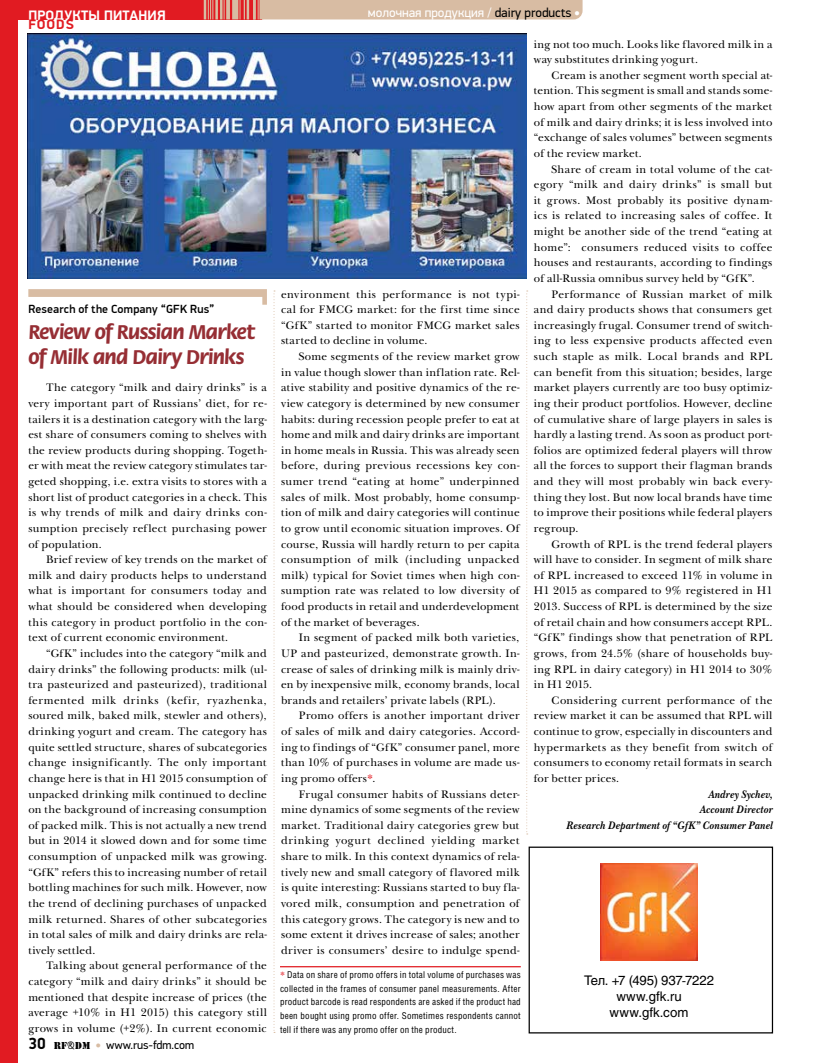
<style>
.page{position:relative;width:815px;height:1063px;background:#fff}
.page>*{position:absolute;margin:0;border:0;box-sizing:border-box;transform-origin:0 0}
.t1{font:700 21.25px/25.5px "Flora ITC";letter-spacing:-.03em;color:#962e34}
.t2{font:700 13.75px "PF Din Display Pro";letter-spacing:.015em;color:#fff}
.t3{font:700 13.75px "PF Din Display Pro";letter-spacing:.07em;color:#e11b22}
.t4{font:13.12px/15.8px "Helios";color:#000;text-align:center}
.t5{font:13.12px "PF Din Display Pro";color:#fff}
.t6{font:500 11.88px "PF Din Display Pro";letter-spacing:.015em;color:#000}
.t7{font:11.88px "PF Din Display Pro";color:#000}
.t8{font:11.25px/15.6px "New Baskerville ITC";letter-spacing:.02em;color:#000;text-align:justify}
.t9{font:italic 700 11.25px/15.6px "New Baskerville ITC";letter-spacing:.025em;color:#000;text-align:right;scale:.9 1}
.t10{font:9.38px/13.8px "Helios Cond";letter-spacing:.02em;color:#000;text-align:justify}
.s1{color:#000}
.s2{font-family:"Helios"}
.s3{font-weight:700;color:#e11b22}
.s4{font-family:"New Baskerville ITC";font-weight:700;color:#e11b22}
.s5{font-weight:700;font-size:16.25px}
.s6{font-family:"Stencil Std";font-size:9.38px}
.s7{font-size:9.38px}
.s8{font-family:"Helios";font-size:12.5px;color:#d8bca3}
</style>
<div class="page">
<div style="left:0;top:0;width:262px;height:19px;background:#e11b22"></div>
<div style="left:0;top:0;width:18px;height:1063px;background:#e11b22"></div>
<svg style="left:204px;top:0;width:10px;height:19px"></svg>
<hr style="left:215px;top:0;width:3px;height:19px;background:#d8bca3">
<hr style="left:220px;top:0;width:3px;height:19px;background:#d8bca3">
<svg style="left:224px;top:0;width:1px;height:19px"></svg>
<svg style="left:226px;top:0;width:4px;height:19px"></svg>
<div style="left:232px;top:0;width:6px;height:19px;background:#d8bca3"></div>
<div style="left:240px;top:0;width:343px;height:19px;background:#d8bca3"></div>
<svg style="left:259px;top:0;width:4px;height:19px"></svg>
<img style="left:27px;top:34px;width:500px;height:244px">
<hr style="left:280px;top:966px;width:241px;height:1px;background:#e11b22">
<img style="left:601px;top:864px;width:97px;height:97px">
<div style="left:529px;top:847px;width:244px;height:186px;border:1px solid #000"></div>
<svg style="left:526px;top:291px;width:2px;height:544px"></svg>
<svg style="left:274px;top:291px;width:1px;height:742px"></svg>
<svg style="left:28px;top:289px;width:239px;height:16px"></svg>
<p class="t2" style="left:28px;top:7px;width:139px">ПРОДУКТЫ ПИТАНИЯ</p>
<p class="t3" style="left:28px;top:16px;width:47px">FOODS</p>
<p class="t5" style="left:368px;top:5px;width:213px">молочная продукция / <span class="s1">dairy products</span> <span class="s2">•</span></p>
<p class="t8" style="left:534px;top:36px;width:240px">ing not too much. Looks like flavored milk in a way substitutes drinking yogurt.</p>
<p class="t8" style="left:534px;top:68px;width:240px;text-indent:18px">Cream is another segment worth special at&shy;tention. This segment is small and stands some&shy;how apart from other segments of the market of milk and dairy drinks; it is less involved into “exchange of sales volumes” between segments of the review market.</p>
<p class="t8" style="left:534px;top:161px;width:240px;text-indent:18px">Share of cream in total volume of the cat&shy;egory “milk and dairy drinks” is small but it grows. Most probably its positive dynam&shy;ics is related to increasing sales of coffee. It might be another side of the trend “eating at home”: consumers reduced visits to coffee houses and restaurants, according to findings of all-Russia omnibus survey held by “GfK”.</p>
<p class="t8" style="left:534px;top:286px;width:240px;text-indent:18px">Performance of Russian market of milk and dairy products shows that consumers get increasingly frugal. Consumer trend of switch&shy;ing to less expensive products affected even such staple as milk. Local brands and RPL can benefit from this situation; besides, large market players currently are too busy optimiz&shy;ing their product portfolios. However, decline of cumulative share of large players in sales is hardly a lasting trend. As soon as product port&shy;folios are optimized federal players will throw all the forces to support their flagman brands and they will most probably win back every&shy;thing they lost. But now local brands have time to improve their positions while federal players regroup.</p>
<p class="t8" style="left:534px;top:536px;width:240px;text-indent:18px">Growth of RPL is the trend federal players will have to consider. In segment of milk share of RPL increased to exceed 11% in volume in H1 2015 as compared to 9% registered in H1<br>2013. Success of RPL is determined by the size of retail chain and how consumers accept RPL. “GfK” findings show that penetration of RPL grows, from 24.5% (share of households buy&shy;ing RPL in dairy category) in H1 2014 to 30% in H1 2015.</p>
<p class="t8" style="left:534px;top:693px;width:240px;text-indent:18px">Considering current performance of the review market it can be assumed that RPL will continue to grow, especially in discounters and hypermarkets as they benefit from switch of consumers to economy retail formats in search for better prices.</p>
<p class="t9" style="left:566px;top:786px;width:231px">Andrey Sychev,<br>Account Director<br>Research Department of “GfK” Consumer Panel</p>
<p class="t8" style="left:281px;top:286px;width:240px">environment this performance is not typi&shy;cal for FMCG market: for the first time since “GfK” started to monitor FMCG market sales started to decline in volume.</p>
<p class="t8" style="left:281px;top:349px;width:240px;text-indent:18px">Some segments of the review market grow in value though slower than inflation rate. Rel&shy;ative stability and positive dynamics of the re&shy;view category is determined by new consumer habits: during recession people prefer to eat at home and milk and dairy drinks are important in home meals in Russia. This was already seen before, during previous recessions key con&shy;sumer trend “eating at home” underpinned sales of milk. Most probably, home consump&shy;tion of milk and dairy categories will continue to grow until economic situation improves. Of course, Russia will hardly return to per capita consumption of milk (including unpacked milk) typical for Soviet times when high con&shy;sumption rate was related to low diversity of food products in retail and underdevelopment of the market of beverages.</p>
<p class="t8" style="left:281px;top:630px;width:240px;text-indent:18px">In segment of packed milk both varieties, UP and pasteurized, demonstrate growth. In&shy;crease of sales of drinking milk is mainly driv&shy;en by inexpensive milk, economy brands, local brands and retailers’ private labels (RPL).</p>
<p class="t8" style="left:281px;top:708px;width:240px;text-indent:18px">Promo offers is another important driver of sales of milk and dairy categories. Accord&shy;ing to findings of “GfK” consumer panel, more than 10% of purchases in volume are made us&shy;ing promo offers<span class="s3">*</span>.</p>
<p class="t8" style="left:281px;top:786px;width:240px;text-indent:18px">Frugal consumer habits of Russians deter&shy;mine dynamics of some segments of the review market. Traditional dairy categories grew but drinking yogurt declined yielding market share to milk. In this context dynamics of rela&shy;tively new and small category of flavored milk is quite interesting: Russians started to buy fla&shy;vored milk, consumption and penetration of this category grows. The category is new and to some extent it drives increase of sales; another driver is consumers’ desire to indulge spend-</p>
<p class="t6" style="left:28px;top:302px;width:187px">Research of the Company “GFK Rus”</p>
<h1 class="t1" style="left:28px;top:319px;width:228px">Review of Russian Market of Milk and Dairy Drinks</h1>
<p class="t8" style="left:28px;top:380px;width:240px;text-indent:18px">The category “milk and dairy drinks” is a very important part of Russians’ diet, for re&shy;tailers it is a destination category with the larg&shy;est share of consumers coming to shelves with the review products during shopping. Togeth&shy;er with meat the review category stimulates tar&shy;geted shopping, i.e. extra visits to stores with a short list of product categories in a check. This is why trends of milk and dairy drinks con&shy;sumption precisely reflect purchasing power of population.</p>
<p class="t8" style="left:28px;top:552px;width:240px;text-indent:18px">Brief review of key trends on the market of milk and dairy products helps to understand what is important for consumers today and what should be considered when developing this category in product portfolio in the con&shy;text of current economic environment.</p>
<p class="t8" style="left:28px;top:646px;width:240px;text-indent:18px">“GfK” includes into the category “milk and dairy drinks” the following products: milk (ul&shy;tra pasteurized and pasteurized), traditional fermented milk drinks (kefir, ryazhenka, soured milk, baked milk, stewler and others), drinking yogurt and cream. The category has quite settled structure, shares of subcategories change insignificantly. The only important change here is that in H1 2015 consumption of unpacked drinking milk continued to decline on the background of increasing consumption of packed milk. This is not actually a new trend but in 2014 it slowed down and for some time consumption of unpacked milk was growing. “GfK” refers this to increasing number of retail bottling machines for such milk. However, now the trend of declining purchases of unpacked milk returned. Shares of other subcategories in total sales of milk and dairy drinks are rela&shy;tively settled.</p>
<p class="t8" style="left:28px;top:958px;width:240px;text-indent:18px">Talking about general performance of the category “milk and dairy drinks” it should be mentioned that despite increase of prices (the average +10% in H1 2015) this category still grows in volume (+2%). In current economic</p>
<p class="t10" style="left:280px;top:968px;width:242px"><span class="s4">*</span> Data on share of promo offers in total volume of purchases was collected in the frames of consumer panel measurements. After product barcode is read respondents are asked if the product had been bought using promo offer. Sometimes respondents cannot tell if there was any promo offer on the product.</p>
<p class="t4" style="left:584px;top:972px;width:132px">Тел. +7 (495) 937-7222 www.gfk.ru www.gfk.com</p>
<p class="t7" style="left:28px;top:1038px;width:167px"><span class="s5">30</span> <span class="s6">RF</span><span class="s7">&amp;</span><span class="s6">DM</span> <span class="s8">•</span> www.rus-fdm.com</p>
</div>
